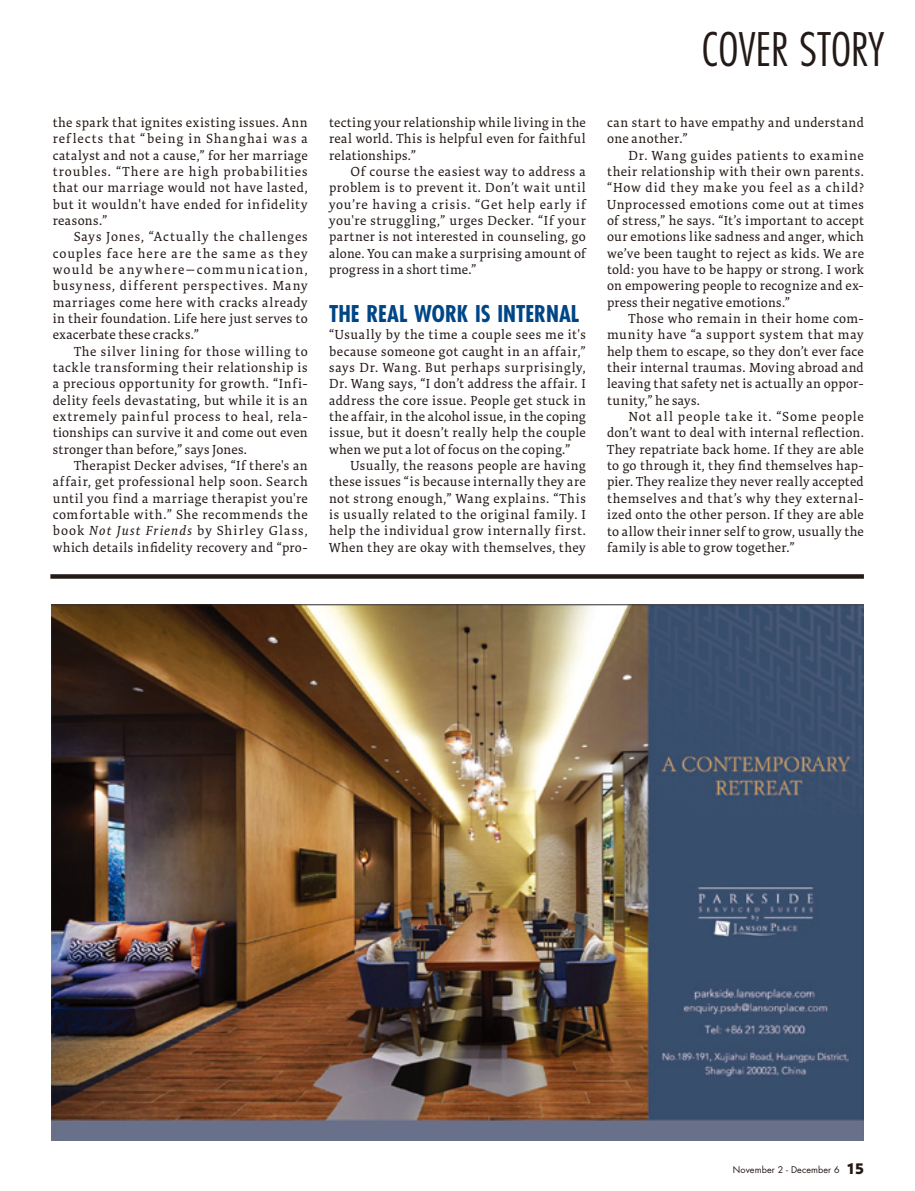
<style>
.page{position:relative;width:915px;height:1191px;background:#fff}
.page>*{position:absolute;margin:0;border:0;box-sizing:border-box;transform-origin:0 0}
.t1{font:300 condensed 45px "Futura Std";color:#231916}
.t2{font:700 condensed 22.5px "Futura Std";color:#004686}
.t3{font:13.5px/16.4px "Tundra Pro";letter-spacing:.025em;color:#231916;text-align:justify}
.t4{font:9px "Futura Std";letter-spacing:.01em;color:#231916}
.s1{font-style:italic}
.s2{font-family:"Verlag";font-weight:900;font-size:18px}
</style>
<div class="page">
<img style="left:51px;top:604px;width:812px;height:536px">
<div style="left:50px;top:574px;width:813px;height:5px;background:#231916"></div>
<p class="t3" style="left:53px;top:114px;width:256px">the spark that ignites existing issues. Ann reflects that “being in Shanghai was a catalyst and not a cause,” for her marriage troubles. “There are high probabilities that our marriage would not have lasted, but it wouldn't have ended for infidelity reasons.”</p>
<p class="t3" style="left:53px;top:229px;width:256px;text-indent:21px">Says Jones, “Actually the challenges couples face here are the same as they would be anywhere—communication, busyness, different perspectives. Many marriages come here with cracks already in their foundation. Life here just serves to exacerbate these cracks.”</p>
<p class="t3" style="left:53px;top:343px;width:256px;text-indent:21px">The silver lining for those willing to tackle transforming their relationship is a precious opportunity for growth. “Infi&shy;delity feels devastating, but while it is an extremely painful process to heal, rela&shy;tionships can survive it and come out even stronger than before,” says Jones.</p>
<p class="t3" style="left:53px;top:458px;width:256px;text-indent:21px">Therapist Decker advises, “If there's an affair, get professional help soon. Search until you find a marriage therapist you're comfortable with.” She recommends the book <span class="s1">Not Just Friends</span> by Shirley Glass, which details infidelity recovery and “pro-</p>
<p class="t3" style="left:329px;top:115px;width:258px">tecting your relationship while living in the real world. This is helpful even for faithful relationships.”</p>
<p class="t3" style="left:329px;top:164px;width:258px;text-indent:21px">Of course the easiest way to address a problem is to prevent it. Don’t wait until you’re having a crisis. “Get help early if you're struggling,” urges Decker. “If your partner is not interested in counseling, go alone. You can make a surprising amount of progress in a short time.”</p>
<h2 class="t2" style="left:329px;top:299px;width:251px">THE REAL WORK IS INTERNAL</h2>
<p class="t3" style="left:329px;top:327px;width:258px">“Usually by the time a couple sees me it's because someone got caught in an affair,” says Dr. Wang. But perhaps surprisingly, Dr. Wang says, “I don’t address the affair. I address the core issue. People get stuck in the affair, in the alcohol issue, in the coping issue, but it doesn’t really help the couple when we put a lot of focus on the coping.”</p>
<p class="t3" style="left:329px;top:457px;width:258px;text-indent:21px">Usually, the reasons people are having these issues “is because internally they are not strong enough,” Wang explains. “This is usually related to the original family. I help the individual grow internally first.<br>When they are okay with themselves, they</p>
<h1 class="t1" style="left:701px;top:23px;width:185px">COVER STORY</h1>
<p class="t3" style="left:607px;top:115px;width:258px">can start to have empathy and understand one another.”</p>
<p class="t3" style="left:607px;top:147px;width:258px;text-indent:21px">Dr. Wang guides patients to examine their relationship with their own parents. “How did they make you feel as a child?<br>Unprocessed emotions come out at times of stress,” he says. “It’s important to accept our emotions like sadness and anger, which we’ve been taught to reject as kids. We are told: you have to be happy or strong. I work on empowering people to recognize and ex&shy;press their negative emotions.”</p>
<p class="t3" style="left:607px;top:311px;width:258px;text-indent:21px">Those who remain in their home com&shy;munity have “a support system that may help them to escape, so they don’t ever face their internal traumas. Moving abroad and leaving that safety net is actually an oppor&shy;tunity,” he says.</p>
<p class="t3" style="left:607px;top:409px;width:258px;text-indent:21px">Not all people take it. “Some people don’t want to deal with internal reflection.<br>They repatriate back home. If they are able to go through it, they find themselves hap&shy;pier. They realize they never really accepted themselves and that’s why they external&shy;ized onto the other person. If they are able to allow their inner self to grow, usually the family is able to grow together.”</p>
<p class="t4" style="left:732px;top:1163px;width:132px">November 2 - December 6 <span class="s2">15</span></p>
</div>
